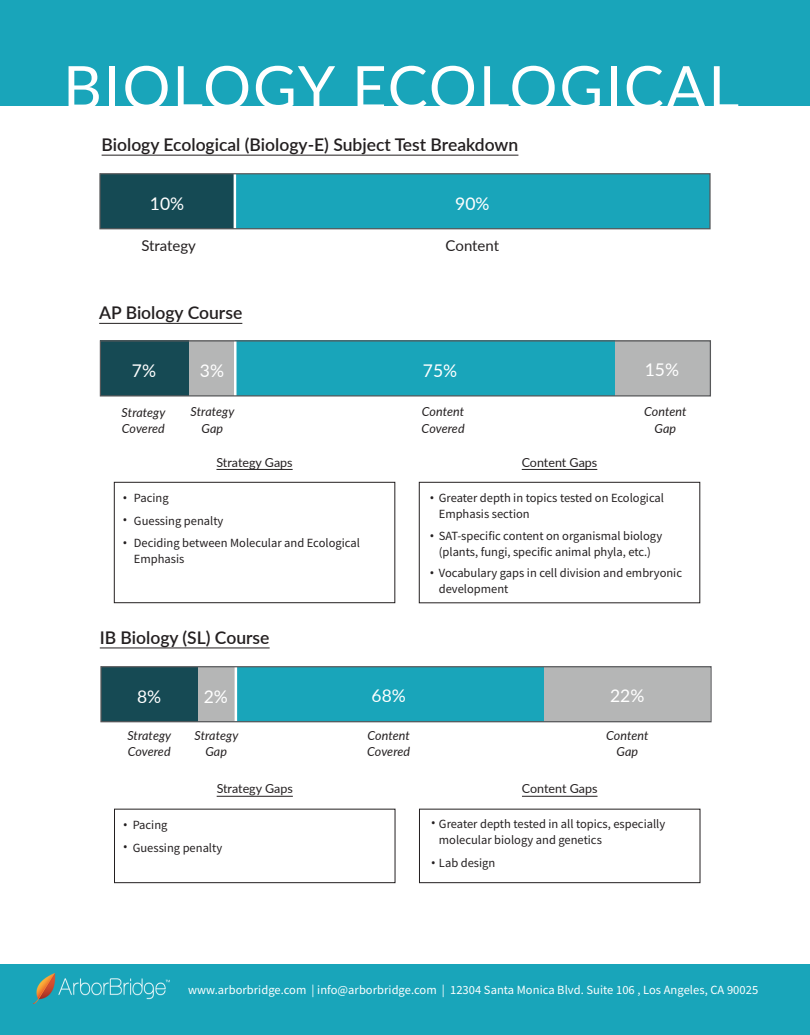
<style>
.page{position:relative;width:810px;height:1035px;background:#fff}
.page>*{position:absolute;margin:0;border:0;box-sizing:border-box;transform-origin:0 0}
.t1{font:60px "Lato";letter-spacing:.03em;color:#fff}
.t2{font:600 17.5px "Lato";color:#231f20}
.t3{font:17.5px "Lato";color:#fff}
.t4{font:15px "Lato";color:#231f20}
.t5{font:12.5px/22.5px "Source Sans Pro";color:#231f20}
.t6{font:italic 12.5px/16.2px "Lato";color:#231f20}
.t7{font:12.5px "Source Sans Pro";letter-spacing:.005em;color:#fff}
.t8{font:12.5px "Lato";color:#231f20}
</style>
<div class="page">
<div style="left:235px;top:341px;width:410px;height:55px;background:#19a5ba"></div>
<div style="left:100px;top:174px;width:135px;height:55px;background:#154a54"></div>
<div style="left:235px;top:174px;width:475px;height:55px;background:#19a5ba"></div>
<hr style="left:234px;top:174px;width:2px;height:55px;background:#fff">
<div style="left:100px;top:341px;width:89px;height:55px;background:#164a54"></div>
<div style="left:189px;top:341px;width:45px;height:55px;background:#b5b6b6"></div>
<hr style="left:234px;top:341px;width:3px;height:55px;background:#fff">
<hr style="left:102px;top:155px;width:416px;height:1px;background:#231f20">
<hr style="left:99px;top:323px;width:143px;height:1px;background:#231f20">
<div style="left:198px;top:667px;width:37px;height:55px;background:#b5b6b6"></div>
<hr style="left:100px;top:648px;width:170px;height:1px;background:#231f20">
<hr style="left:216px;top:469px;width:77px;height:1px;background:#231f20">
<hr style="left:522px;top:469px;width:75px;height:1px;background:#231f20">
<div style="left:114px;top:482px;width:281px;height:121px;border:1px solid #231f20"></div>
<div style="left:419px;top:482px;width:281px;height:121px;border:1px solid #231f20"></div>
<hr style="left:217px;top:796px;width:76px;height:1px;background:#231f20">
<hr style="left:522px;top:796px;width:76px;height:1px;background:#231f20">
<div style="left:114px;top:809px;width:281px;height:74px;border:1px solid #231f20"></div>
<div style="left:419px;top:809px;width:281px;height:74px;border:1px solid #231f20"></div>
<div style="left:0;top:0;width:810px;height:105px;background:#19a5ba"></div>
<div style="left:0;top:965px;width:810px;height:70px;background:#19a5ba"></div>
<div style="left:99px;top:173px;width:612px;height:56px;border:1px solid #57585a"></div>
<div style="left:101px;top:667px;width:97px;height:55px;background:#164a54"></div>
<div style="left:615px;top:341px;width:96px;height:55px;background:#b5b6b6"></div>
<div style="left:100px;top:340px;width:611px;height:57px;border:1px solid #57585a"></div>
<div style="left:235px;top:667px;width:360px;height:55px;background:#19a5ba"></div>
<div style="left:544px;top:667px;width:166px;height:55px;background:#b5b6b6"></div>
<hr style="left:235px;top:667px;width:2px;height:55px;background:#fff">
<div style="left:100px;top:666px;width:612px;height:56px;border:1px solid #57585a"></div>
<img style="left:33px;top:974px;width:137px;height:30px">
<h1 class="t1" style="left:63px;top:44px;width:678px">BIOLOGY ECOLOGICAL</h1>
<h2 class="t2" style="left:102px;top:132px;width:418px">Biology Ecological (Biology-E) Subject Test Breakdown</h2>
<h2 class="t3" style="left:150px;top:191px;width:36px">10%</h2>
<h2 class="t3" style="left:455px;top:191px;width:36px">90%</h2>
<p class="t4" style="left:141px;top:235px;width:56px">Strategy</p>
<p class="t4" style="left:446px;top:235px;width:55px">Content</p>
<h2 class="t2" style="left:99px;top:300px;width:145px">AP Biology Course</h2>
<h2 class="t3" style="left:132px;top:358px;width:26px">7%</h2>
<h2 class="t3" style="left:200px;top:358px;width:26px">3%</h2>
<h2 class="t3" style="left:423px;top:358px;width:36px">75%</h2>
<p class="t6" style="left:122px;top:404px;width:45px">Strategy<br>Covered</p>
<p class="t6" style="left:191px;top:403px;width:45px;text-align:center">Strategy<br>Gap</p>
<p class="t6" style="left:422px;top:403px;width:44px">Content<br>Covered</p>
<h2 class="t3" style="left:645px;top:357px;width:36px">15%</h2>
<p class="t6" style="left:644px;top:403px;width:44px;text-align:center">Content<br>Gap</p>
<p class="t5" style="left:123px;top:485px;width:5px;text-align:justify">• • •</p>
<p class="t8" style="left:216px;top:453px;width:78px">Strategy Gaps</p>
<p class="t8" style="left:522px;top:453px;width:77px">Content Gaps</p>
<p class="t5" style="left:134px;top:487px;width:227px">Pacing<br>Guessing penalty<br>Deciding between Molecular and Ecological</p>
<p class="t5" style="left:134px;top:548px;width:52px">Emphasis</p>
<p class="t5" style="left:439px;top:490px;width:227px;line-height:16.2px;text-indent:-9px">• Greater depth in topics tested on Ecological<br>Emphasis section</p>
<p class="t5" style="left:430px;top:527px;width:234px;line-height:16.2px;text-align:center">• SAT-specific content on organismal biology (plants, fungi, specific animal phyla, etc.)</p>
<p class="t5" style="left:439px;top:565px;width:245px;line-height:16.2px;text-indent:-9px">• Vocabulary gaps in cell division and embryonic development</p>
<h2 class="t2" style="left:100px;top:625px;width:171px">IB Biology (SL) Course</h2>
<h2 class="t3" style="left:372px;top:683px;width:36px">68%</h2>
<h2 class="t3" style="left:610px;top:683px;width:36px">22%</h2>
<h2 class="t3" style="left:137px;top:684px;width:26px">8%</h2>
<h2 class="t3" style="left:204px;top:684px;width:26px">2%</h2>
<p class="t6" style="left:194px;top:727px;width:45px;text-align:center">Strategy<br>Gap</p>
<h2 class="t3" style="left:388px;top:684px;width:36px">68%</h2>
<p class="t6" style="left:127px;top:727px;width:45px">Strategy<br>Covered</p>
<p class="t6" style="left:367px;top:727px;width:44px">Content<br>Covered</p>
<p class="t6" style="left:606px;top:727px;width:44px;text-align:center">Content<br>Gap</p>
<p class="t8" style="left:217px;top:780px;width:78px">Strategy Gaps</p>
<p class="t8" style="left:522px;top:780px;width:77px">Content Gaps</p>
<p class="t5" style="left:133px;top:814px;width:91px">Pacing<br>Guessing penalty</p>
<p class="t5" style="left:439px;top:815px;width:228px;line-height:16.2px">Greater depth tested in all topics, especially molecular biology and genetics</p>
<p class="t5" style="left:432px;top:851px;width:65px">• Lab design</p>
<p class="t5" style="left:432px;top:810px;width:5px">•</p>
<p class="t5" style="left:123px;top:812px;width:5px">• •</p>
<p class="t7" style="left:188px;top:981px;width:572px">www.arborbridge.com | info@arborbridge.com | 12304 Santa Monica Blvd. Suite 106 , Los Angeles, CA 90025</p>
</div>
